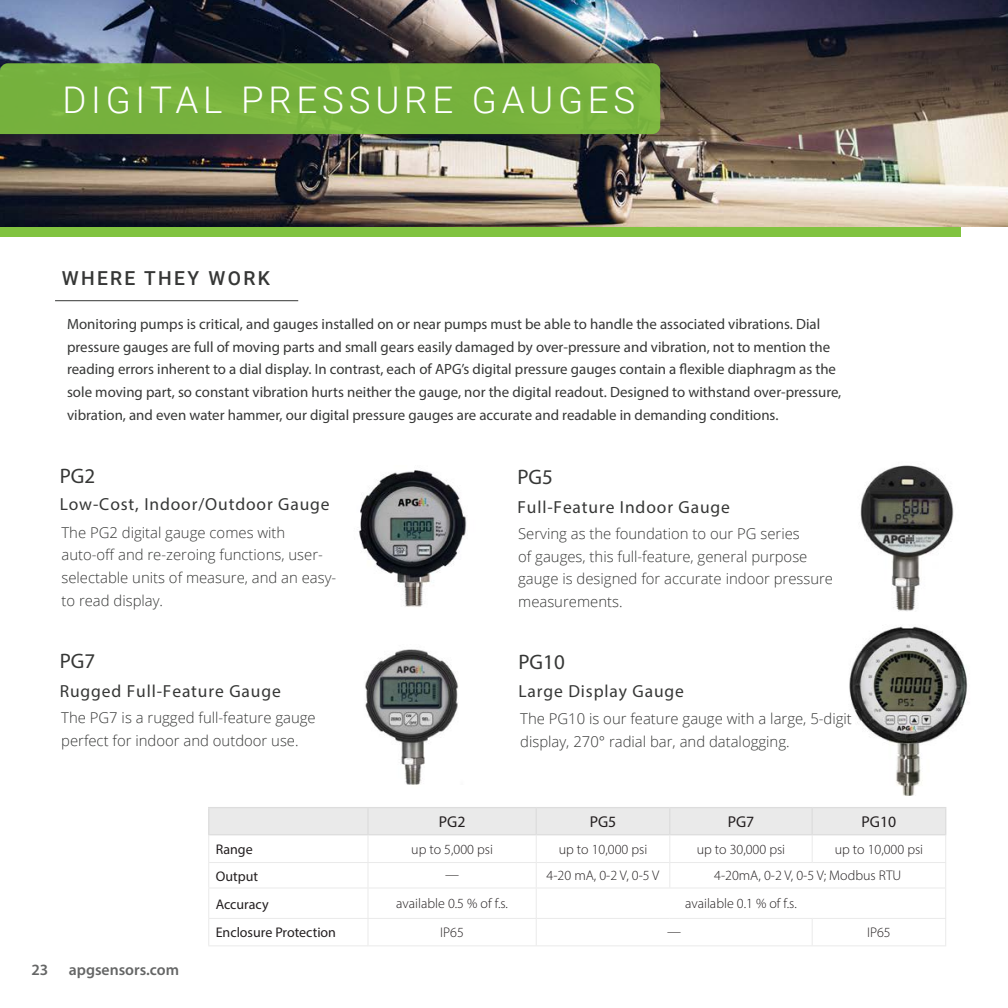
<style>
.page{position:relative;width:1008px;height:1008px;background:#fff}
.page>*{position:absolute;margin:0;border:0;box-sizing:border-box;transform-origin:0 0}
.Subheader{font:300 36.75px "Roboto";letter-spacing:.13em;color:#fff}
.t1{font:21px "Myriad Pro";color:#363736}
.t2{font:500 19.25px "Roboto";letter-spacing:.12em;color:#363736}
.Product_Subhead{font:17.5px "Myriad Pro";letter-spacing:.05em;color:#363736}
.t3{font:600 15.75px "Myriad Pro";color:#656666}
.t4{font:15.75px "Myriad Pro";color:#231f20}
.t5{font:14.88px/22.8px "Myriad Pro";color:#363736}
.t6{font:300 14.88px/22.8px "Open Sans";color:#363736}
.t7{font:300 14px "Myriad Pro";color:#231f20}
.t8{font:14px "Myriad Pro";color:#231f20}
</style>
<div class="page">
<div style="left:0;top:208px;width:961px;height:29px;background:#81c340"></div>
<img style="left:0;top:0;width:1008px;height:227px">
<img style="left:849px;top:626px;width:119px;height:169px">
<img style="left:358px;top:470px;width:109px;height:137px">
<img style="left:860px;top:465px;width:94px;height:146px">
<hr style="left:208px;top:888px;width:160px;height:1px;background:#eaeaea">
<hr style="left:208px;top:888px;width:1px;height:30px;background:#eaeaea">
<hr style="left:368px;top:888px;width:168px;height:1px;background:#eaeaea">
<hr style="left:368px;top:888px;width:1px;height:30px;background:#eaeaea">
<hr style="left:536px;top:888px;width:134px;height:1px;background:#eaeaea">
<hr style="left:536px;top:888px;width:1px;height:30px;background:#eaeaea">
<hr style="left:670px;top:888px;width:142px;height:1px;background:#eaeaea">
<hr style="left:812px;top:888px;width:134px;height:1px;background:#eaeaea">
<hr style="left:945px;top:888px;width:1px;height:30px;background:#eaeaea">
<hr style="left:208px;top:918px;width:160px;height:1px;background:#eaeaea">
<svg style="left:208px;top:919px;width:1px;height:26px"></svg>
<hr style="left:368px;top:918px;width:168px;height:1px;background:#eaeaea">
<svg style="left:368px;top:919px;width:1px;height:26px"></svg>
<hr style="left:536px;top:918px;width:134px;height:1px;background:#eaeaea">
<svg style="left:536px;top:919px;width:1px;height:26px"></svg>
<hr style="left:670px;top:918px;width:142px;height:1px;background:#eaeaea">
<hr style="left:812px;top:918px;width:134px;height:1px;background:#eaeaea">
<svg style="left:812px;top:919px;width:1px;height:26px"></svg>
<svg style="left:945px;top:919px;width:1px;height:26px"></svg>
<hr style="left:208px;top:945px;width:160px;height:1px;background:#eaeaea">
<hr style="left:368px;top:945px;width:168px;height:1px;background:#eaeaea">
<hr style="left:536px;top:945px;width:134px;height:1px;background:#eaeaea">
<hr style="left:670px;top:945px;width:142px;height:1px;background:#eaeaea">
<hr style="left:812px;top:945px;width:134px;height:1px;background:#eaeaea">
<hr style="left:208px;top:807px;width:160px;height:1px;background:#ddd">
<hr style="left:536px;top:807px;width:134px;height:1px;background:#ddd">
<hr style="left:812px;top:807px;width:134px;height:1px;background:#ddd">
<hr style="left:368px;top:807px;width:168px;height:1px;background:#ddd">
<hr style="left:670px;top:807px;width:142px;height:1px;background:#ddd">
<svg style="left:208px;top:808px;width:738px;height:80px"></svg>
<hr style="left:670px;top:834px;width:142px;height:1px;background:#ddd">
<img style="left:365px;top:649px;width:93px;height:136px">
<hr style="left:55px;top:300px;width:243px;height:1px;background:#363736">
<div style="left:0;top:63px;width:660px;height:71px;background:#76b13d"></div>
<p class="Subheader" style="left:62px;top:74px;width:575px">DIGITAL PRESSURE GAUGES</p>
<p class="t2" style="left:62px;top:265px;width:210px">WHERE THEY WORK</p>
<p class="t5" style="left:67px;top:312px;width:776px">Monitoring pumps is critical, and gauges installed on or near pumps must be able to handle the associated vibrations. Dial pressure gauges are full of moving parts and small gears easily damaged by over-pressure and vibration, not to mention the reading errors inherent to a dial display. In contrast, each of APG’s digital pressure gauges contain a flexible diaphragm as the sole moving part, so constant vibration hurts neither the gauge, nor the digital readout. Designed to withstand over-pressure, vibration, and even water hammer, our digital pressure gauges are accurate and readable in demanding conditions.</p>
<p class="t1" style="left:60px;top:463px;width:37px">PG2</p>
<p class="Product_Subhead" style="left:60px;top:493px;width:271px">Low-Cost, Indoor/Outdoor Gauge</p>
<p class="t6" style="left:61px;top:521px;width:276px">The PG2 digital gauge comes with auto-off and re-zeroing functions, user&shy;selectable units of measure, and an easy&shy;to read display.</p>
<p class="t1" style="left:60px;top:648px;width:37px">PG7</p>
<p class="Product_Subhead" style="left:60px;top:680px;width:223px">Rugged Full-Feature Gauge</p>
<p class="t6" style="left:61px;top:706px;width:256px">The PG7 is a rugged full-feature gauge perfect for indoor and outdoor use.</p>
<p class="t1" style="left:517px;top:464px;width:37px">PG5</p>
<p class="Product_Subhead" style="left:517px;top:496px;width:214px">Full-Feature Indoor Gauge</p>
<p class="t6" style="left:518px;top:522px;width:316px">Serving as the foundation to our PG series<br>of gauges, this full-feature, general purpose gauge is designed for accurate indoor pressure measurements.</p>
<p class="t1" style="left:518px;top:649px;width:48px">PG10</p>
<p class="Product_Subhead" style="left:518px;top:680px;width:167px">Large Display Gauge</p>
<p class="t6" style="left:520px;top:707px;width:333px">The PG10 is our feature gauge with a large, 5-digit display, 270° radial bar, and datalogging.</p>
<p class="t4" style="left:439px;top:812px;width:28px">PG2</p>
<p class="t4" style="left:590px;top:812px;width:28px">PG5</p>
<p class="t4" style="left:728px;top:812px;width:28px">PG7</p>
<p class="t4" style="left:862px;top:812px;width:36px">PG10</p>
<p class="t3" style="left:32px;top:960px;width:18px">23</p>
<p class="t3" style="left:69px;top:960px;width:112px">apgsensors.com</p>
<p class="t8" style="left:216px;top:841px;width:39px">Range</p>
<p class="t7" style="left:411px;top:841px;width:83px">up to 5,000 psi</p>
<p class="t7" style="left:559px;top:841px;width:90px">up to 10,000 psi</p>
<p class="t7" style="left:697px;top:841px;width:90px">up to 30,000 psi</p>
<p class="t7" style="left:835px;top:841px;width:90px">up to 10,000 psi</p>
<p class="t8" style="left:216px;top:867px;width:44px">Output</p>
<p class="t7" style="left:445px;top:867px;width:15px">—</p>
<p class="t7" style="left:547px;top:867px;width:114px">4-20 mA, 0-2 V, 0-5 V</p>
<p class="t7" style="left:714px;top:867px;width:189px">4-20mA, 0-2 V, 0-5 V; Modbus RTU</p>
<p class="t8" style="left:216px;top:895px;width:54px">Accuracy</p>
<p class="t7" style="left:396px;top:895px;width:113px">available 0.5 % of f.s.</p>
<p class="t7" style="left:685px;top:895px;width:113px">available 0.1 % of f.s.</p>
<p class="t8" style="left:216px;top:924px;width:122px">Enclosure Protection</p>
<p class="t7" style="left:440px;top:924px;width:25px">IP65</p>
<p class="t7" style="left:667px;top:924px;width:15px">—</p>
<p class="t7" style="left:867px;top:924px;width:25px">IP65</p>
</div>
